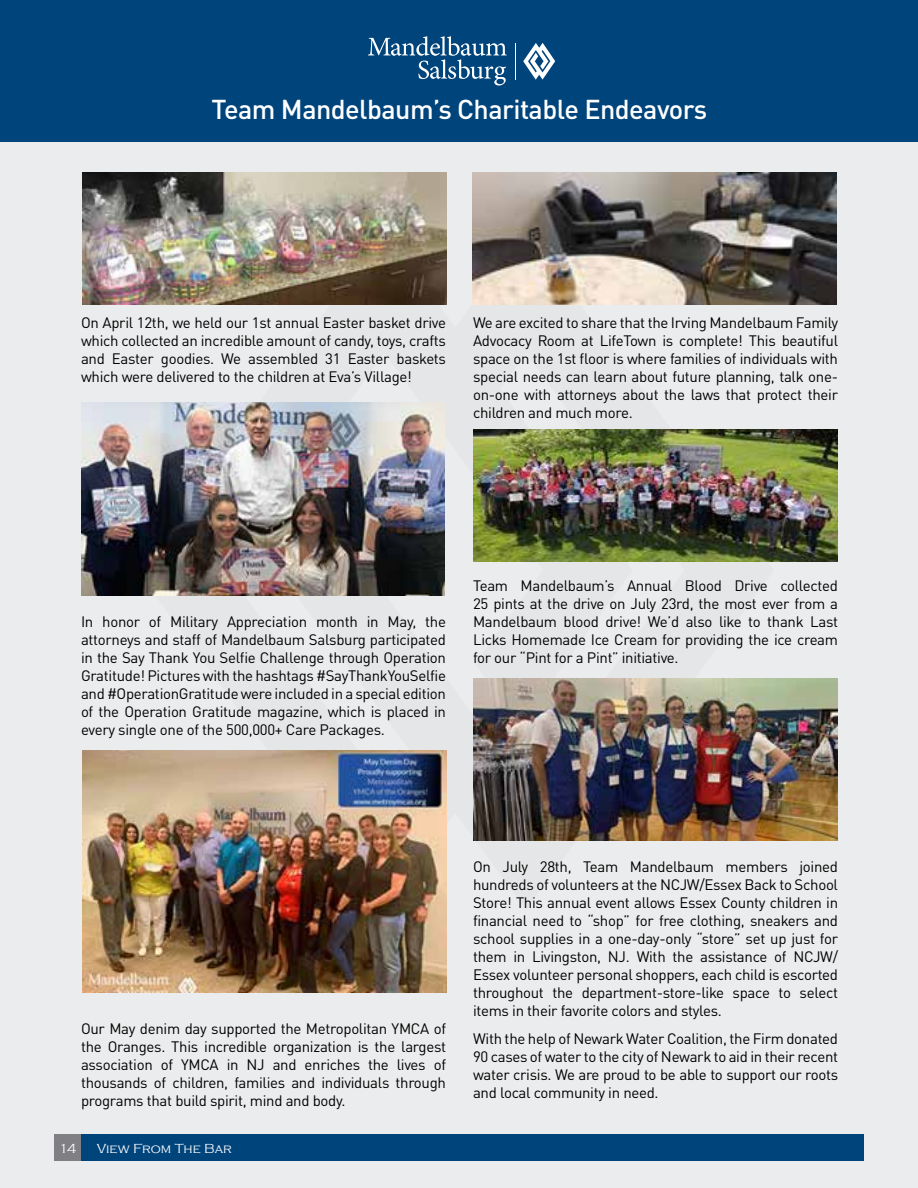
<style>
.page{position:relative;width:918px;height:1188px;background:#ebeced}
.page>*{position:absolute;margin:0;border:0;box-sizing:border-box;transform-origin:0 0}
.t1{font:500 27px "DINOT";letter-spacing:-.02em;color:#fff}
.t2{font:15px/18px "DINOT";letter-spacing:-.02em;color:#000;text-align:justify}
.t3{font:300 13.5px "Copperplate Gothic";color:#fff}
</style>
<div class="page">
<svg style="left:136px;top:230px;width:638px;height:680px"></svg>
<div style="left:54px;top:1134px;width:27px;height:27px;background:#807f83"></div>
<div style="left:81px;top:1134px;width:783px;height:27px;background:#00447c"></div>
<img style="left:82px;top:172px;width:364px;height:132px">
<img style="left:81px;top:402px;width:364px;height:194px">
<img style="left:82px;top:750px;width:364px;height:243px">
<img style="left:473px;top:172px;width:363px;height:132px">
<img style="left:474px;top:430px;width:364px;height:132px">
<img style="left:474px;top:678px;width:364px;height:162px">
<div style="left:0;top:0;width:918px;height:142px;background:#00447c"></div>
<svg style="left:368px;top:36px;width:139px;height:50px"></svg>
<svg style="left:523px;top:43px;width:32px;height:37px"></svg>
<hr style="left:516px;top:43px;width:1px;height:37px;background:#fff">
<h1 class="t1" style="left:212px;top:92px;width:497px">Team Mandelbaum’s Charitable Endeavors</h1>
<p class="t2" style="left:81px;top:313px;width:367px">On April 12th, we held our 1st annual Easter basket drive which collected an incredible amount of candy, toys, crafts and Easter goodies. We assembled 31 Easter baskets which were delivered to the children at Eva’s Village!</p>
<p class="t2" style="left:473px;top:313px;width:367px">We are excited to share that the Irving Mandelbaum Family Advocacy Room at LifeTown is complete! This beautiful space on the 1st floor is where families of individuals with special needs can learn about future planning, talk one&shy;on-one with attorneys about the laws that protect their children and much more.</p>
<p class="t2" style="left:81px;top:612px;width:367px">In honor of Military Appreciation month in May, the attorneys and staff of Mandelbaum Salsburg participated in the Say Thank You Selfie Challenge through Operation Gratitude! Pictures with the hashtags #SayThankYouSelfie and #OperationGratitude were included in a special edition of the Operation Gratitude magazine, which is placed in every single one of the 500,000+ Care Packages.</p>
<p class="t2" style="left:473px;top:576px;width:367px">Team Mandelbaum’s Annual Blood Drive collected 25 pints at the drive on July 23rd, the most ever from a Mandelbaum blood drive! We’d also like to thank Last Licks Homemade Ice Cream for providing the ice cream for our “Pint for a Pint” initiative.</p>
<p class="t2" style="left:81px;top:1019px;width:367px">Our May denim day supported the Metropolitan YMCA of the Oranges. This incredible organization is the largest association of YMCA in NJ and enriches the lives of thousands of children, families and individuals through programs that build spirit, mind and body.</p>
<p class="t3" style="left:59px;top:1141px;width:19px">14</p>
<p class="t3" style="left:97px;top:1141px;width:136px">View From The Bar</p>
<p class="t2" style="left:473px;top:857px;width:367px">On July 28th, Team Mandelbaum members joined hundreds of volunteers at the NCJW/Essex Back to School Store! This annual event allows Essex County children in financial need to “shop” for free clothing, sneakers and school supplies in a one-day-only “store” set up just for them in Livingston, NJ. With the assistance of NCJW/ Essex volunteer personal shoppers, each child is escorted throughout the department-store-like space to select items in their favorite colors and styles.</p>
<p class="t2" style="left:473px;top:1030px;width:367px">With the help of Newark Water Coalition, the Firm donated 90 cases of water to the city of Newark to aid in their recent water crisis. We are proud to be able to support our roots and local community in need.</p>
</div>
